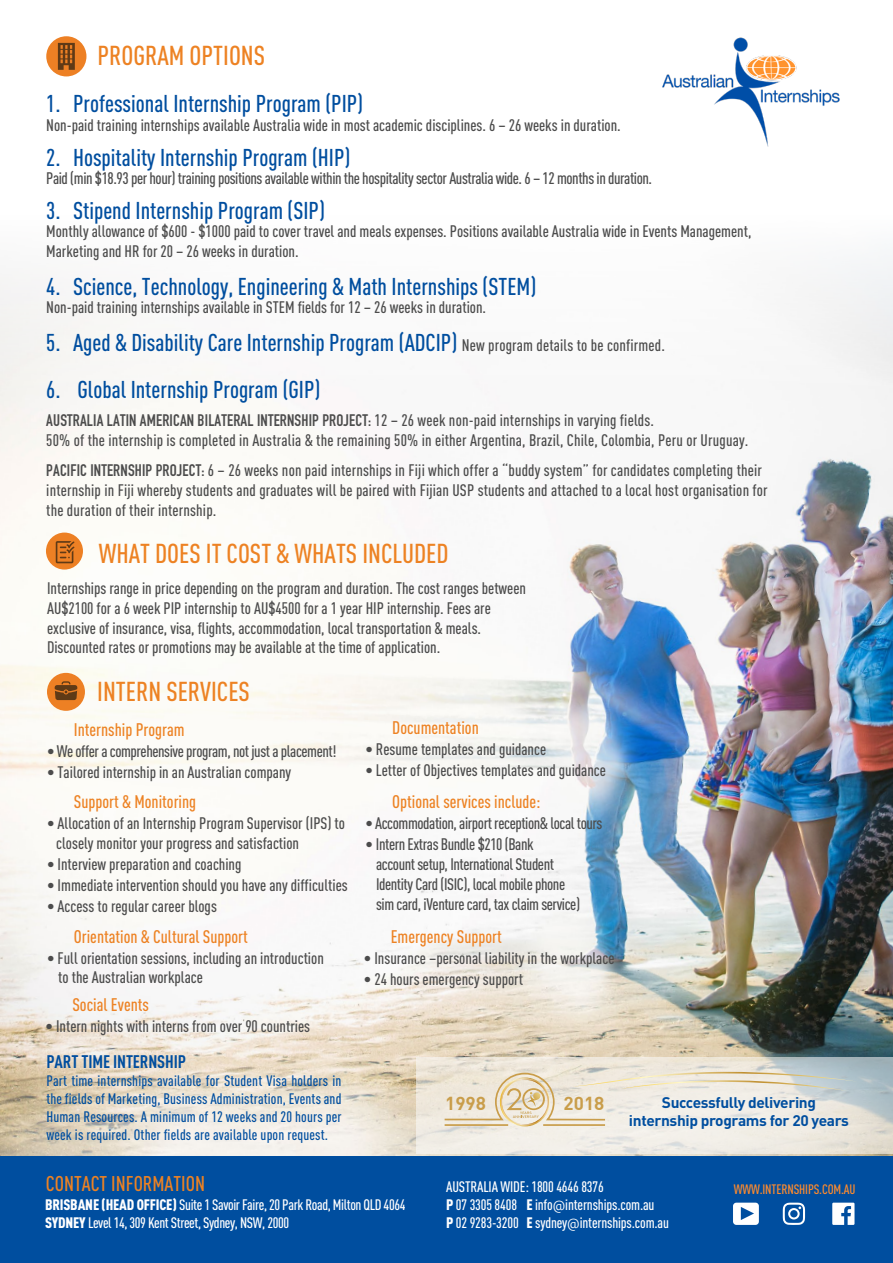
<style>
.page{position:relative;width:893px;height:1263px;background:#fff}
.page>*{position:absolute;margin:0;border:0;box-sizing:border-box;transform-origin:0 0}
.t1{font:500 27px "DIN Cond";color:#ed8223}
.t2{font:500 24px "DIN Cond";color:#004e9f}
.t3{font:500 21px "DIN Cond";color:#ed8223}
.t4{font:18.45px "DIN Bold";color:#c99d4a}
.t5{font:500 18px "DIN Cond";color:#ed8223}
.t6{font:700 18px "DIN Cond";letter-spacing:-.005em;color:#004e9f}
.t7{font:500 16.5px/19.8px "DIN Cond";color:#4c4c4c}
.t8{font:500 16.5px/19.8px "DIN Cond";letter-spacing:-.025em;color:#4c4c4c}
.t9{font:700 16.5px "DIN Condensed";letter-spacing:.01em;color:#4c4c4c}
.t10{font:700 15.15px/18.3px "DIN";letter-spacing:-.025em;color:#004e9f;text-align:center}
.t11{font:500 15px "DIN Cond";letter-spacing:-.01em;color:#fff}
.t12{font:500 15px/18px "DIN Cond";letter-spacing:.01em;color:#004e9f;text-align:justify}
.t13{font:500 13.5px "DIN Cond";letter-spacing:-.01em;color:#ff8b2c}
.s1{font-size:16.5px;color:#4c4c4c}
.s2{font-family:"DIN Cond";font-weight:500}
.s3{font-family:"DIN Condensed";font-weight:700}
.s4{font-weight:900}
.s5{font-family:"Euphemia UCAS";font-weight:400;font-size:12px}
</style>
<div class="page">
<img style="left:0;top:455px;width:893px;height:702px">
<svg style="left:416px;top:1058px;width:477px;height:96px;background:#e3e2db"></svg>
<div style="left:0;top:1157px;width:893px;height:106px;background:#004e9f"></div>
<svg style="left:783px;top:1203px;width:22px;height:22px"></svg>
<svg style="left:733px;top:1203px;width:26px;height:22px"></svg>
<svg style="left:832px;top:1203px;width:22px;height:22px"></svg>
<svg style="left:443px;top:1072px;width:414px;height:54px;background:#e9e3d5"></svg>
<div style="left:46px;top:36px;width:40px;height:40px;background:#ed8024;border-radius:50%"></div>
<svg style="left:58px;top:43px;width:17px;height:27px"></svg>
<div style="left:46px;top:533px;width:37px;height:37px;background:#ed8024;border-radius:50%"></div>
<svg style="left:56px;top:541px;width:19px;height:22px"></svg>
<div style="left:47px;top:673px;width:38px;height:38px;background:#ed8024;border-radius:50%"></div>
<svg style="left:55px;top:681px;width:22px;height:19px"></svg>
<img style="left:662px;top:37px;width:178px;height:110px">
<h1 class="t1" style="left:98px;top:40px;width:169px">PROGRAM OPTIONS</h1>
<h2 class="t2" style="left:46px;top:90px;width:318px">1. Professional Internship Program (PIP)</h2>
<p class="t7" style="left:46px;top:115px;width:576px">Non-paid training internships available Australia wide in most academic disciplines. 6 – 26 weeks in duration.</p>
<h2 class="t2" style="left:46px;top:143px;width:306px">2. Hospitality Internship Program (HIP)</h2>
<p class="t8" style="left:46px;top:168px;width:607px">Paid (min $18.93 per hour) training positions available within the hospitality sector Australia wide. 6 – 12 months in duration.</p>
<h2 class="t2" style="left:46px;top:196px;width:280px">3. Stipend Internship Program (SIP)</h2>
<p class="t7" style="left:46px;top:221px;width:707px">Monthly allowance of $600 - $1000 paid to cover travel and meals expenses. Positions available Australia wide in Events Management,<br>Marketing and HR for 20 – 26 weeks in duration.</p>
<h2 class="t2" style="left:46px;top:272px;width:491px">4. Science, Technology, Engineering &amp; Math Internships (STEM)</h2>
<p class="t7" style="left:46px;top:297px;width:441px">Non-paid training internships available in STEM fields for 12 – 26 weeks in duration.</p>
<h2 class="t2" style="left:46px;top:328px;width:620px">5. Aged &amp; Disability Care Internship Program (ADCIP) <span class="s1">New program details to be confirmed.</span></h2>
<h2 class="t2" style="left:46px;top:375px;width:276px">6. Global Internship Program (GIP)</h2>
<p class="t9" style="left:46px;top:409px;width:609px">AUSTRALIA LATIN AMERICAN BILATERAL INTERNSHIP PROJECT: <span class="s2">12 – 26 week non-paid internships in varying fields.</span></p>
<p class="t7" style="left:46px;top:425px;width:717px;line-height:30.3px">50% of the internship is completed in Australia &amp; the remaining 50% in either Argentina, Brazil, Chile, Colombia, Peru or Uruguay.<br><span class="s3">PACIFIC INTERNSHIP PROJECT:</span> 6 – 26 weeks non paid internships in Fiji which offer a “buddy system” for candidates completing their</p>
<p class="t7" style="left:46px;top:480px;width:723px">internship in Fiji whereby students and graduates will be paired with Fijian USP students and attached to a local host organisation for the duration of their internship.</p>
<h1 class="t1" style="left:99px;top:537px;width:351px">WHAT DOES IT COST &amp; WHATS INCLUDED</h1>
<p class="t7" style="left:47px;top:578px;width:480px">Internships range in price depending on the program and duration. The cost ranges between AU$2100 for a 6 week PIP internship to AU$4500 for a 1 year HIP internship. Fees are exclusive of insurance, visa, flights, accommodation, local transportation &amp; meals.<br>Discounted rates or promotions may be available at the time of application.</p>
<h1 class="t1" style="left:97px;top:675px;width:154px">INTERN SERVICES</h1>
<p class="t5" style="left:74px;top:718px;width:112px">Internship Program</p>
<p class="t8" style="left:47px;top:740px;width:291px">• We offer a comprehensive program, not just a placement!</p>
<p class="t7" style="left:47px;top:761px;width:246px">• Tailored internship in an Australian company</p>
<p class="t5" style="left:74px;top:791px;width:124px">Support &amp; Monitoring</p>
<p class="t7" style="left:56px;top:813px;width:290px;text-indent:-9px">• Allocation of an Internship Program Supervisor (IPS) to closely monitor your progress and satisfaction</p>
<p class="t7" style="left:47px;top:854px;width:196px">• Interview preparation and coaching</p>
<p class="t7" style="left:47px;top:875px;width:302px">• Immediate intervention should you have any difficulties</p>
<p class="t7" style="left:47px;top:896px;width:171px">• Access to regular career blogs</p>
<p class="t5" style="left:74px;top:925px;width:175px">Orientation &amp; Cultural Support</p>
<p class="t7" style="left:58px;top:947px;width:267px;text-indent:-11px">• Full orientation sessions, including an introduction to the Australian workplace</p>
<p class="t5" style="left:72px;top:994px;width:78px">Social Events</p>
<p class="t7" style="left:45px;top:1016px;width:266px">• Intern nights with interns from over 90 countries</p>
<p class="t6" style="left:46px;top:1051px;width:141px">PART TIME INTERNSHIP</p>
<p class="t12" style="left:46px;top:1072px;width:297px">Part time internships available for Student Visa holders in the fields of Marketing, Business Administration, Events and Human Resources. A minimum of 12 weeks and 20 hours per week is required. Other fields are available upon request.</p>
<p class="t5" style="left:392px;top:717px;width:88px">Documentation</p>
<p class="t7" style="left:365px;top:739px;width:182px">• Resume templates and guidance</p>
<p class="t7" style="left:365px;top:760px;width:242px">• Letter of Objectives templates and guidance</p>
<p class="t5" style="left:392px;top:791px;width:150px">Optional services include:</p>
<p class="t8" style="left:365px;top:813px;width:239px">• Accommodation, airport reception&amp; local tours</p>
<p class="t8" style="left:376px;top:834px;width:206px;text-indent:-11px">• Intern Extras Bundle $210 (Bank<br>account setup, International Student Identity Card (ISIC), local mobile phone sim card, iVenture card, tax claim service)</p>
<p class="t5" style="left:391px;top:926px;width:113px">Emergency Support</p>
<p class="t7" style="left:364px;top:948px;width:252px">• Insurance –personal liability in the workplace</p>
<p class="t7" style="left:364px;top:969px;width:161px">• 24 hours emergency support</p>
<p class="t4" style="left:445px;top:1091px;width:42px">1998</p>
<p class="t4" style="left:564px;top:1091px;width:42px">2018</p>
<p class="t10" style="left:629px;top:1092px;width:221px">Successfully delivering internship programs for 20 years</p>
<p class="t3" style="left:46px;top:1171px;width:161px">CONTACT INFORMATION</p>
<p class="t13" style="left:734px;top:1181px;width:123px">WWW.INTERNSHIPS.COM.AU</p>
<p class="t11" style="left:446px;top:1178px;width:159px">AUSTRALIA WIDE: 1800 4646 8376</p>
<p class="t11" style="left:45px;top:1196px;width:362px"><span class="s4">BRISBANE (HEAD OFFICE)</span> Suite 1 Savoir Faire, 20 Park Road, Milton QLD 4064</p>
<p class="t11" style="left:446px;top:1196px;width:210px"><span class="s4">P</span> 07 3305 8408 <span class="s4">E</span> info<span class="s5">@</span>internships.com.au</p>
<p class="t11" style="left:45px;top:1214px;width:246px"><span class="s4">SYDNEY</span> Level 14, 309 Kent Street, Sydney, NSW, 2000</p>
<p class="t11" style="left:446px;top:1214px;width:224px"><span class="s4">P</span> 02 9283-3200 <span class="s4">E</span> sydney<span class="s5">@</span>internships.com.au</p>
</div>
